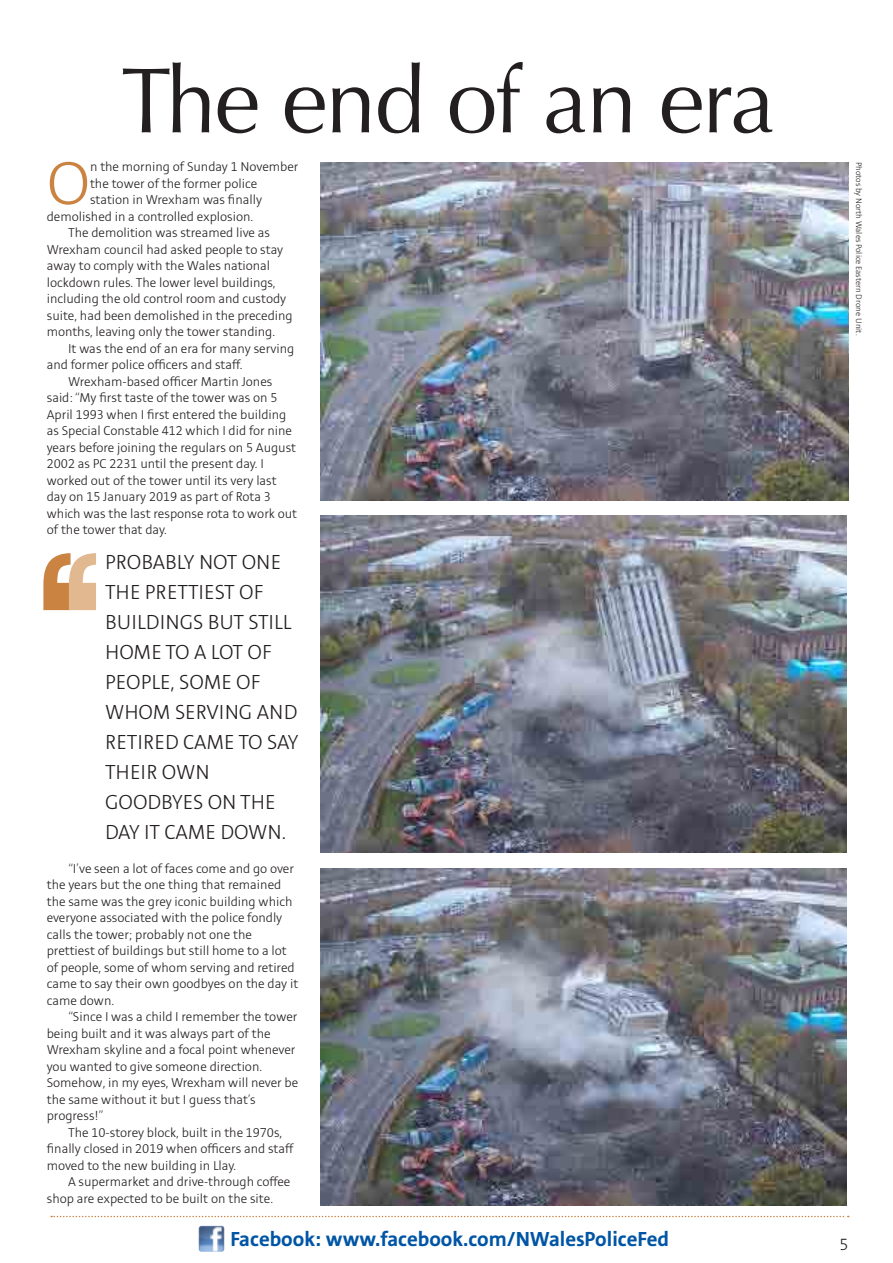
<style>
.page{position:relative;width:893px;height:1263px;background:#fff}
.page>*{position:absolute;margin:0;border:0;box-sizing:border-box;transform-origin:0 0}
.t1{font:700 153px "Rockwell";color:#cb8341}
.t2{font:700 153px "Rockwell";color:#e2b890}
.t3{font:93px "Optima";letter-spacing:-.02em;color:#231f20}
.t4{font:300 67.35px "Stinnes Sans";color:#cb8341}
.t5{font:300 22.5px/30px "Stinnes Sans";letter-spacing:-.005em;color:#231f20}
.t6{font:700 22.5px "Stinnes Sans";color:#0155a5}
.t7{font:300 18px "Stinnes Sans";color:#231f20}
.t8{font:300 14.25px/16.5px "Stinnes Sans";letter-spacing:-.005em;color:#231f20}
.t9{font:300 9px "Stinnes Sans";letter-spacing:-.005em;color:#231f20}
</style>
<div class="page">
<img style="left:199px;top:1226px;width:25px;height:25px">
<svg style="left:51px;top:1216px;width:798px;height:1px"></svg>
<img style="left:320px;top:163px;width:529px;height:337px">
<img style="left:320px;top:515px;width:526px;height:337px">
<img style="left:321px;top:868px;width:525px;height:337px">
<p class="t3" style="left:121px;top:47px;width:656px">The end of an era</p>
<p class="t4" style="left:47px;top:152px;width:45px">O</p>
<p class="t8" style="left:90px;top:159px;width:210px">n the morning of Sunday 1 November</p>
<p class="t8" style="left:90px;top:176px;width:169px">the tower of the former police</p>
<p class="t8" style="left:90px;top:192px;width:174px">station in Wrexham was finally</p>
<p class="t8" style="left:47px;top:209px;width:208px">demolished in a controlled explosion.</p>
<p class="t8" style="left:47px;top:225px;width:247px;text-indent:21px">The demolition was streamed live as Wrexham council had asked people to stay away to comply with the Wales national lockdown rules. The lower level buildings, including the old control room and custody suite, had been demolished in the preceding months, leaving only the tower standing.</p>
<p class="t8" style="left:47px;top:341px;width:249px;text-indent:21px">It was the end of an era for many serving and former police officers and staff.</p>
<p class="t8" style="left:47px;top:374px;width:252px;text-indent:21px">Wrexham-based officer Martin Jones said: “My first taste of the tower was on 5<br>April 1993 when I first entered the building as Special Constable 412 which I did for nine years before joining the regulars on 5 August 2002 as PC 2231 until the present day. I worked out of the tower until its very last day on 15 January 2019 as part of Rota 3 which was the last response rota to work out of the tower that day.</p>
<p class="t1" style="left:33px;top:511px;width:50px">‘</p>
<p class="t2" style="left:58px;top:511px;width:50px">‘</p>
<p class="t5" style="left:105px;top:548px;width:195px">PROBABLY NOT ONE<br>THE PRETTIEST OF<br>BUILDINGS BUT STILL<br>HOME TO A LOT OF<br>PEOPLE, SOME OF<br>WHOM SERVING AND<br>RETIRED CAME TO SAY<br>THEIR OWN<br>GOODBYES ON THE<br>DAY IT CAME DOWN.</p>
<p class="t8" style="left:47px;top:860px;width:253px;text-indent:21px">“I’ve seen a lot of faces come and go over the years but the one thing that remained the same was the grey iconic building which everyone associated with the police fondly calls the tower; probably not one the prettiest of buildings but still home to a lot of people, some of whom serving and retired came to say their own goodbyes on the day it came down.</p>
<p class="t8" style="left:47px;top:1009px;width:253px;text-indent:21px">“Since I was a child I remember the tower being built and it was always part of the Wrexham skyline and a focal point whenever you wanted to give someone direction.<br>Somehow, in my eyes, Wrexham will never be the same without it but I guess that’s progress!”</p>
<p class="t8" style="left:47px;top:1124px;width:248px;text-indent:21px">The 10-storey block, built in the 1970s, finally closed in 2019 when officers and staff moved to the new building in Llay.</p>
<p class="t8" style="left:47px;top:1174px;width:245px;text-indent:21px">A supermarket and drive-through coffee shop are expected to be built on the site.</p>
<p class="t9" style="left:863px;top:162px;width:175px;rotate:90deg">Photos by North Wales Police Eastern Drone Unit.</p>
<p class="t6" style="left:230px;top:1228px;width:440px">Facebook: www.facebook.com/NWalesPoliceFed</p>
<p class="t7" style="left:839px;top:1236px;width:10px">5</p>
</div>
